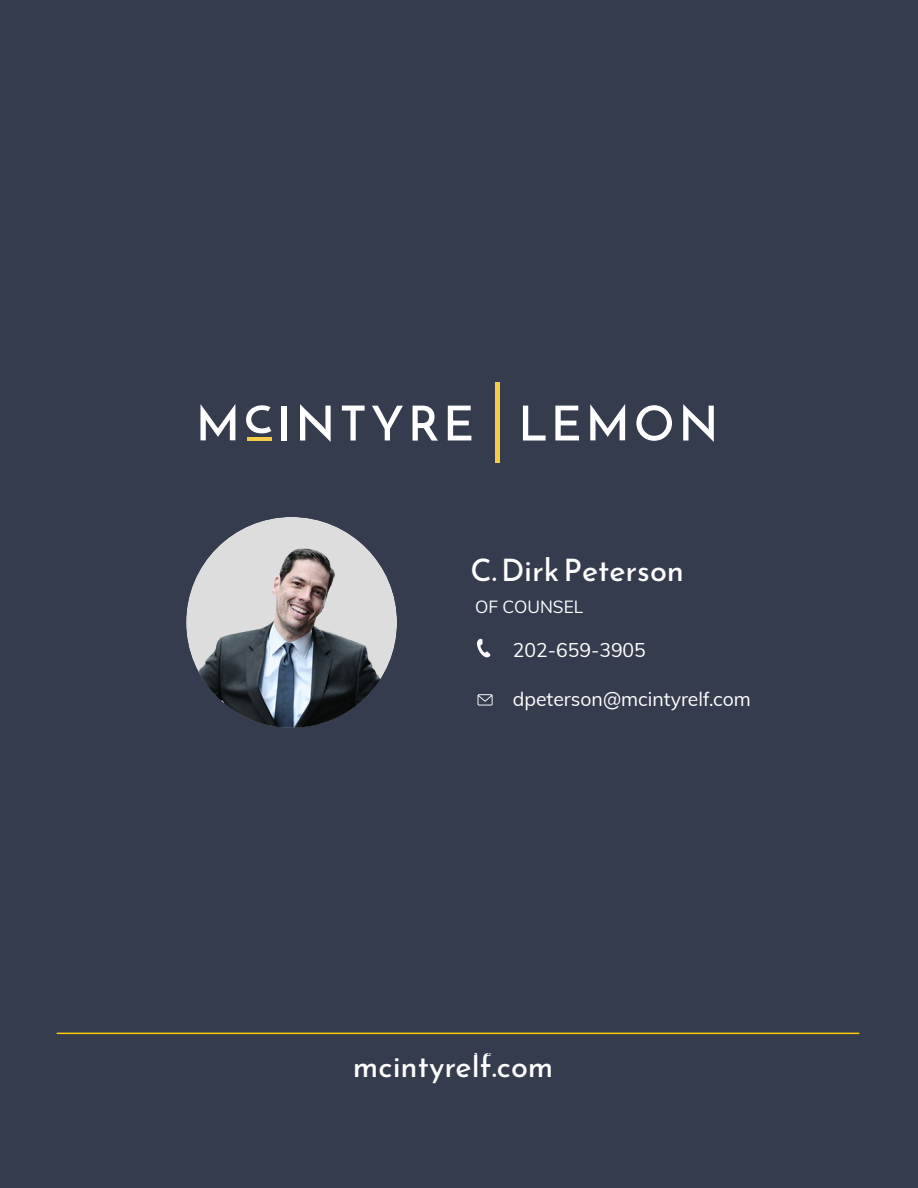
<style>
.page{position:relative;width:918px;height:1188px;background:#353c4e}
.page>*{position:absolute;margin:0;border:0;box-sizing:border-box;transform-origin:0 0}
.t1{font:30.75px "Reem Kufi";color:#fff}
.t2{font:19.35px "Muli";color:#fff}
.t3{font:17.25px "Muli";color:#fff}
</style>
<div class="page">
<svg style="left:477px;top:639px;width:14px;height:18px"></svg>
<svg style="left:478px;top:694px;width:15px;height:12px"></svg>
<svg style="left:523px;top:406px;width:23px;height:35px"></svg>
<svg style="left:555px;top:406px;width:24px;height:34px"></svg>
<svg style="left:590px;top:404px;width:35px;height:36px"></svg>
<svg style="left:636px;top:405px;width:36px;height:36px"></svg>
<svg style="left:683px;top:404px;width:31px;height:38px"></svg>
<svg style="left:200px;top:404px;width:35px;height:36px"></svg>
<svg style="left:246px;top:405px;width:25px;height:28px"></svg>
<div style="left:281px;top:406px;width:5px;height:34px;background:#fff"></div>
<svg style="left:300px;top:404px;width:31px;height:38px"></svg>
<svg style="left:342px;top:406px;width:23px;height:35px"></svg>
<svg style="left:372px;top:406px;width:31px;height:34px"></svg>
<svg style="left:413px;top:406px;width:25px;height:35px"></svg>
<svg style="left:448px;top:406px;width:23px;height:34px"></svg>
<hr style="left:248px;top:437px;width:24px;height:3px;background:#f8cb46">
<hr style="left:495px;top:383px;width:4px;height:80px;background:#f8cb46">
<div style="left:186px;top:517px;width:211px;height:211px;background:#ddd;border-radius:50%"></div>
<img style="left:186px;top:539px;width:211px;height:189px">
<hr style="left:57px;top:1033px;width:802px;height:1px;background:#ffcb03">
<h1 class="t1" style="left:470px;top:544px;width:215px">C. Dirk Peterson</h1>
<p class="t3" style="left:475px;top:594px;width:110px">OF COUNSEL</p>
<p class="t2" style="left:513px;top:636px;width:135px">202-659-3905</p>
<p class="t2" style="left:513px;top:685px;width:240px">dpeterson@mcintyrelf.com</p>
<h1 class="t1" style="left:353px;top:1040px;width:202px">mcintyrelf.com</h1>
</div>
